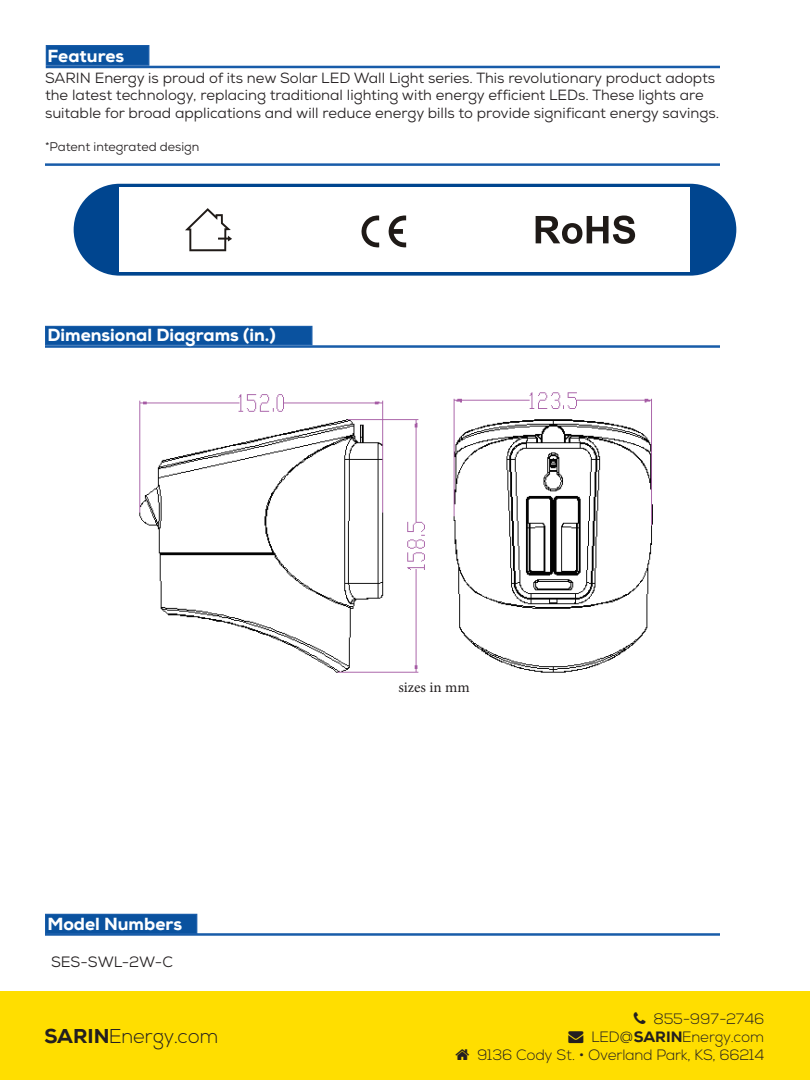
<style>
.page{position:relative;width:810px;height:1080px;background:#fff}
.page>*{position:absolute;margin:0;border:0;box-sizing:border-box;transform-origin:0 0}
.t1{font:300 20px "Nexa";color:#231f20}
.t2{font:800 17.5px "Nexa";color:#fff}
.t3{font:300 15px/18px "Nexa";color:#231f20;text-align:right}
.t4{font:15px "Nexa";letter-spacing:-.01em;color:#231f20}
.t5{font:15px "Minion Pro";color:#231f20}
.Paragraph_Style_1{font:14.75px/17.8px "Nexa";color:#231f20}
.Paragraph_Style_1-2{font:12.5px "Nexa";color:#231f20}
.s1{font-weight:800}
</style>
<div class="page">
<div style="left:0;top:991px;width:810px;height:89px;background:#ffde00"></div>
<div style="left:74px;top:184px;width:662px;height:92px;background:#00458f;border-radius:46px"></div>
<div style="left:120px;top:188px;width:570px;height:84px;background:#fff"></div>
<div style="left:46px;top:45px;width:103px;height:21px;background:#0a529f;border:1px solid #185ca9"></div>
<hr style="left:45px;top:163px;width:675px;height:3px;background:#185ca9">
<hr style="left:46px;top:66px;width:674px;height:2px;background:#185ca9">
<div style="left:45px;top:914px;width:152px;height:20px;background:#0a529f;border:1px solid #185ca9"></div>
<hr style="left:45px;top:933px;width:675px;height:3px;background:#185ca9">
<div style="left:45px;top:326px;width:267px;height:19px;background:#0a529f;border:1px solid #185ca9"></div>
<hr style="left:45px;top:345px;width:675px;height:3px;background:#185ca9">
<svg style="left:361px;top:215px;width:18px;height:33px"></svg>
<svg style="left:388px;top:215px;width:18px;height:33px"></svg>
<svg style="left:536px;top:216px;width:99px;height:28px"></svg>
<img style="left:139px;top:392px;width:514px;height:281px">
<svg style="left:185px;top:208px;width:47px;height:43px"></svg>
<p class="t2" style="left:48px;top:44px;width:78px">Features</p>
<p class="Paragraph_Style_1" style="left:45px;top:69px;width:676px">SARIN Energy is proud of its new Solar LED Wall Light series. This revolutionary product adopts the latest technology, replacing traditional lighting with energy efficient LEDs. These lights are suitable for broad applications and will reduce energy bills to provide significant energy savings.</p>
<p class="Paragraph_Style_1-2" style="left:45px;top:138px;width:156px">*Patent integrated design</p>
<p class="t2" style="left:48px;top:324px;width:230px">Dimensional Diagrams (in.)</p>
<p class="t2" style="left:48px;top:913px;width:136px">Model Numbers</p>
<p class="t4" style="left:51px;top:952px;width:123px">SES-SWL-2W-C</p>
<h1 class="t1" style="left:44px;top:1025px;width:176px"><span class="s1">SARIN</span>Energy.com</h1>
<p class="t5" style="left:398px;top:677px;width:73px">sizes in mm</p>
<p class="t3" style="left:654px;top:1011px;width:112px">855-997-2746</p>
<p class="t3" style="left:478px;top:1029px;width:288px">→ LED@<span class="s1">SARIN</span>Energy.com<br>9136 Cody St. • Overland Park, KS, 66214</p>
</div>
